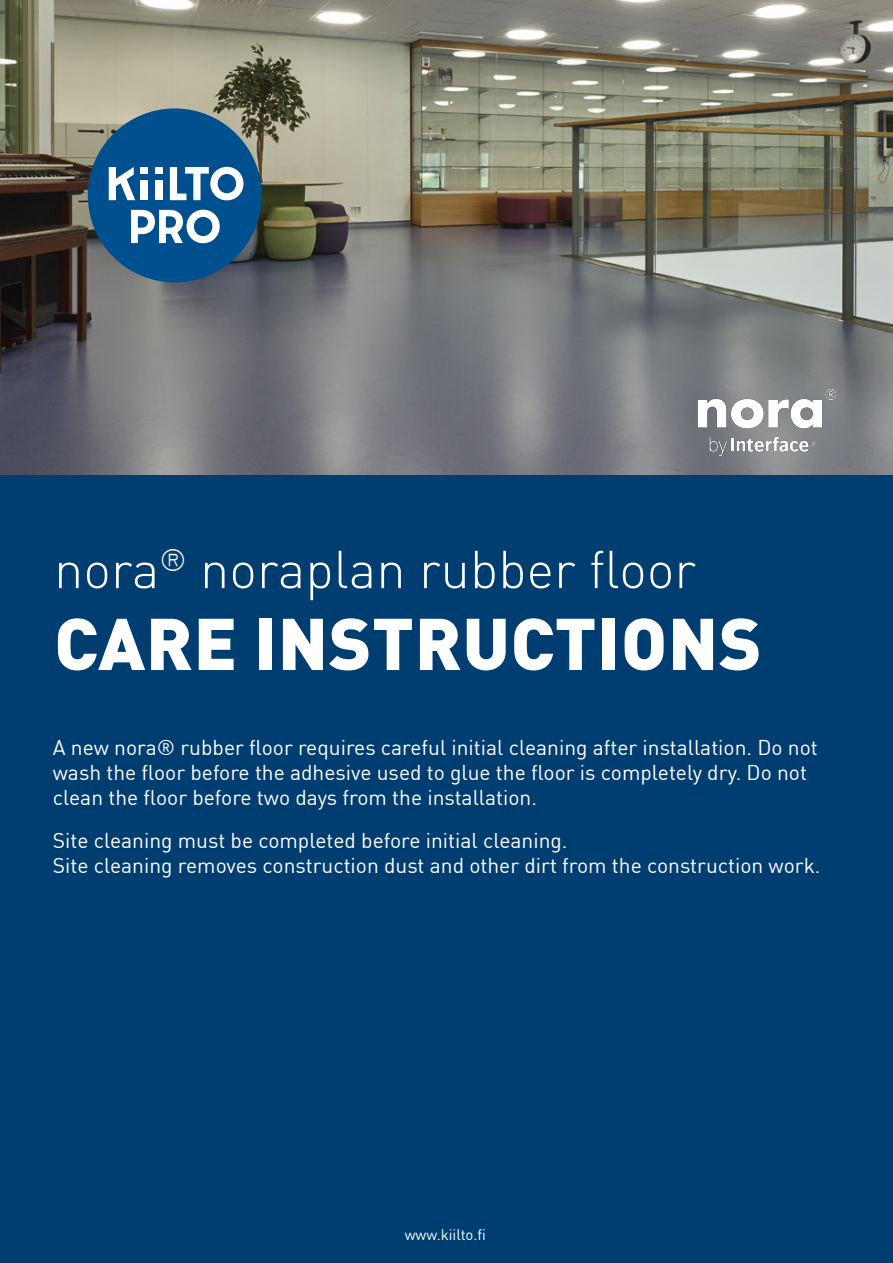
<style>
.page{position:relative;width:893px;height:1263px;background:#fff}
.page>*{position:absolute;margin:0;border:0;box-sizing:border-box;transform-origin:0 0}
.tuotenimi{font:900 72px "DIN Pro";letter-spacing:.01em;color:#fff}
.tuotenimi-2{font:300 52.5px "DIN Pro";color:#fff}
.Leipäteksti{font:21px/25.2px "DIN Pro";color:#fff}
.Leipäteksti-2{font:15px "DIN Pro";color:#fff}
</style>
<div class="page">
<div style="left:0;top:340px;width:893px;height:923px;background:#003d71"></div>
<img style="left:0;top:0;width:893px;height:474px">
<div style="left:88px;top:108px;width:174px;height:174px;background:#004f8f;border-radius:50%"></div>
<div style="left:155px;top:180px;width:8px;height:20px;background:#fff"></div>
<div style="left:155px;top:167px;width:8px;height:7px;background:#fff"></div>
<svg style="left:170px;top:167px;width:73px;height:33px"></svg>
<svg style="left:109px;top:167px;width:26px;height:33px"></svg>
<div style="left:141px;top:180px;width:7px;height:20px;background:#fff"></div>
<div style="left:141px;top:167px;width:7px;height:7px;background:#fff"></div>
<svg style="left:131px;top:210px;width:89px;height:33px"></svg>
<img style="left:695px;top:386px;width:144px;height:69px">
<p class="tuotenimi-2" style="left:54px;top:529px;width:643px">nora<sup>®</sup> noraplan rubber floor</p>
<p class="tuotenimi" style="left:54px;top:586px;width:709px">CARE INSTRUCTIONS</p>
<p class="Leipäteksti" style="left:53px;top:733px;width:766px">A new nora® rubber floor requires careful initial cleaning after installation. Do not wash the floor before the adhesive used to glue the floor is completely dry. Do not clean the floor before two days from the installation.</p>
<p class="Leipäteksti" style="left:53px;top:826px;width:516px">Site cleaning must be completed before initial cleaning.</p>
<p class="Leipäteksti" style="left:53px;top:851px;width:769px">Site cleaning removes construction dust and other dirt from the construction work.</p>
<p class="Leipäteksti-2" style="left:405px;top:1223px;width:83px">www.kiilto.fi</p>
</div>
